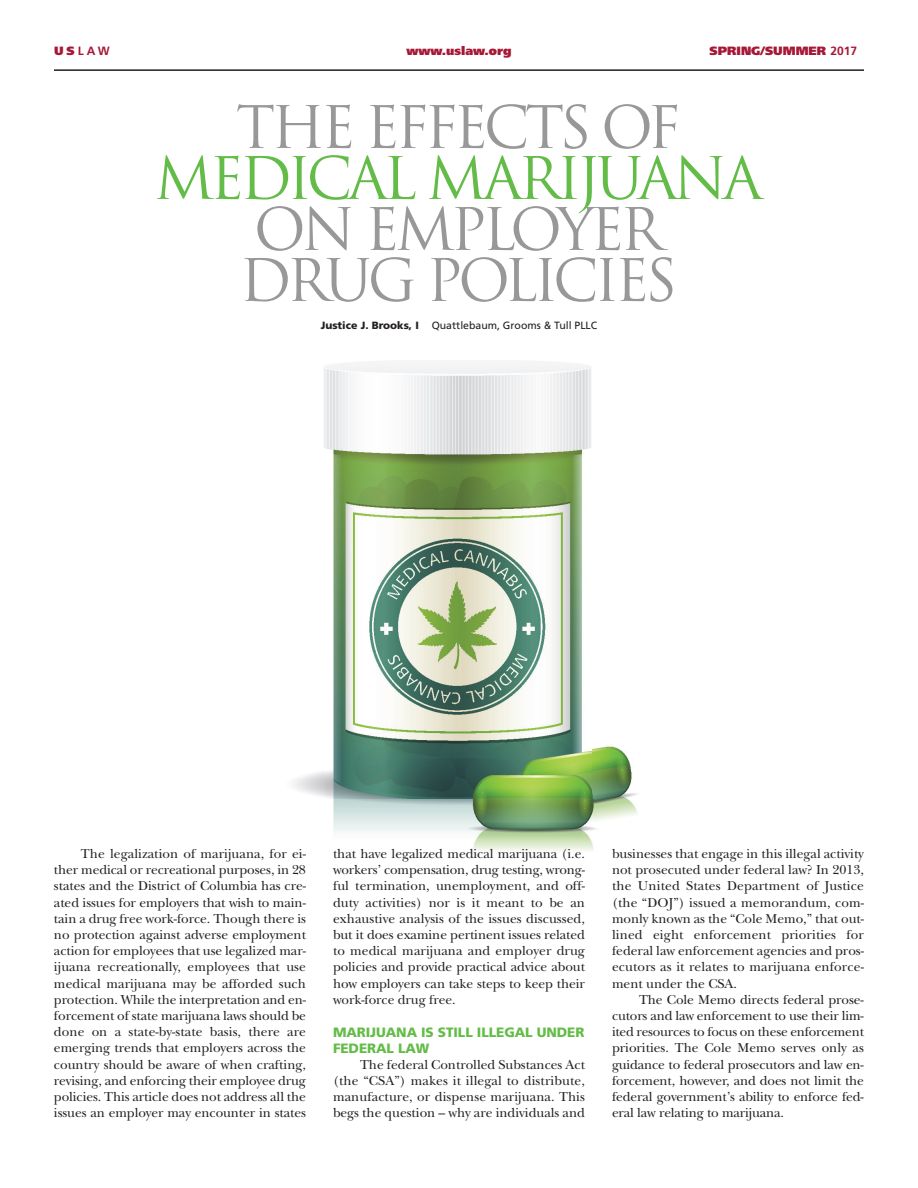
<style>
.page{position:relative;width:918px;height:1188px;background:#fff}
.page>*{position:absolute;margin:0;border:0;box-sizing:border-box;transform-origin:0 0}
.t1{font:57px/51px "Trajan";letter-spacing:-.08em;color:#989898}
.t2{font:57px "Trajan";letter-spacing:-.08em;color:#64bc48}
.t3{font:13.5px/16.2px "New Baskerville";letter-spacing:-.005em;color:#231f20;text-align:justify}
.t4{font:900 13.5px/16.2px "Frutiger";letter-spacing:-.005em;color:#64bc48}
.t5{font:900 12px "Frutiger";color:#a61836}
.t6{font:700 12px "Frutiger";color:#a61836}
.t7{font:10.5px "Frutiger";color:#231f20}
.s1{font-weight:900}
.s2{font-weight:700}
</style>
<div class="page">
<img style="left:324px;top:361px;width:268px;height:490px">
<img style="left:592px;top:746px;width:46px;height:105px">
<hr style="left:54px;top:69px;width:810px;height:2px;background:#231f20">
<p class="t6" style="left:54px;top:46px;width:57px"><span class="s1">US</span>LAW</p>
<p class="t5" style="left:406px;top:46px;width:107px">www.uslaw.org</p>
<p class="t5" style="left:709px;top:46px;width:149px">SPRING/SUMMER <span class="s2">2017</span></p>
<h1 class="t1" style="left:236px;top:103px;width:446px">THE EFFECTS OF</h1>
<h1 class="t2" style="left:154px;top:146px;width:610px">MEDICAL MARIJUANA</h1>
<h1 class="t1" style="left:239px;top:205px;width:440px">ON EMPLOYER<br>DRUG POLICIES</h1>
<p class="t7" style="left:321px;top:321px;width:278px"><span class="s1">Justice J. Brooks, I</span> Quattlebaum, Grooms &amp; Tull PLLC</p>
<p class="t3" style="left:54px;top:847px;width:254px;text-indent:27px">The legalization of marijuana, for ei&shy;ther medical or recreational purposes, in 28 states and the District of Columbia has cre&shy;ated issues for employers that wish to main&shy;tain a drug free work-force. Though there is no protection against adverse employment action for employees that use legalized mar&shy;ijuana recreationally, employees that use medical marijuana may be afforded such protection. While the interpretation and en&shy;forcement of state marijuana laws should be done on a state-by-state basis, there are emerging trends that employers across the country should be aware of when crafting, revising, and enforcing their employee drug policies. This article does not address all the issues an employer may encounter in states</p>
<p class="t3" style="left:333px;top:847px;width:254px">that have legalized medical marijuana (i.e. workers’ compensation, drug testing, wrong&shy;ful termination, unemployment, and off&shy;duty activities) nor is it meant to be an exhaustive analysis of the issues discussed, but it does examine pertinent issues related to medical marijuana and employer drug policies and provide practical advice about how employers can take steps to keep their work-force drug free.</p>
<p class="t4" style="left:333px;top:1025px;width:253px">MARIJUANA IS STILL ILLEGAL UNDER<br>FEDERAL LAW</p>
<p class="t3" style="left:333px;top:1058px;width:254px;text-indent:27px">The federal Controlled Substances Act (the “CSA”) makes it illegal to distribute, manufacture, or dispense marijuana. This begs the question – why are individuals and</p>
<p class="t3" style="left:612px;top:847px;width:254px">businesses that engage in this illegal activity not prosecuted under federal law? In 2013, the United States Department of Justice (the “DOJ”) issued a memorandum, com&shy;monly known as the “Cole Memo,” that out&shy;lined eight enforcement priorities for federal law enforcement agencies and pros&shy;ecutors as it relates to marijuana enforce&shy;ment under the CSA.</p>
<p class="t3" style="left:612px;top:993px;width:254px;text-indent:27px">The Cole Memo directs federal prose&shy;cutors and law enforcement to use their lim&shy;ited resources to focus on these enforcement priorities. The Cole Memo serves only as guidance to federal prosecutors and law en&shy;forcement, however, and does not limit the federal government’s ability to enforce fed&shy;eral law relating to marijuana.</p>
</div>
